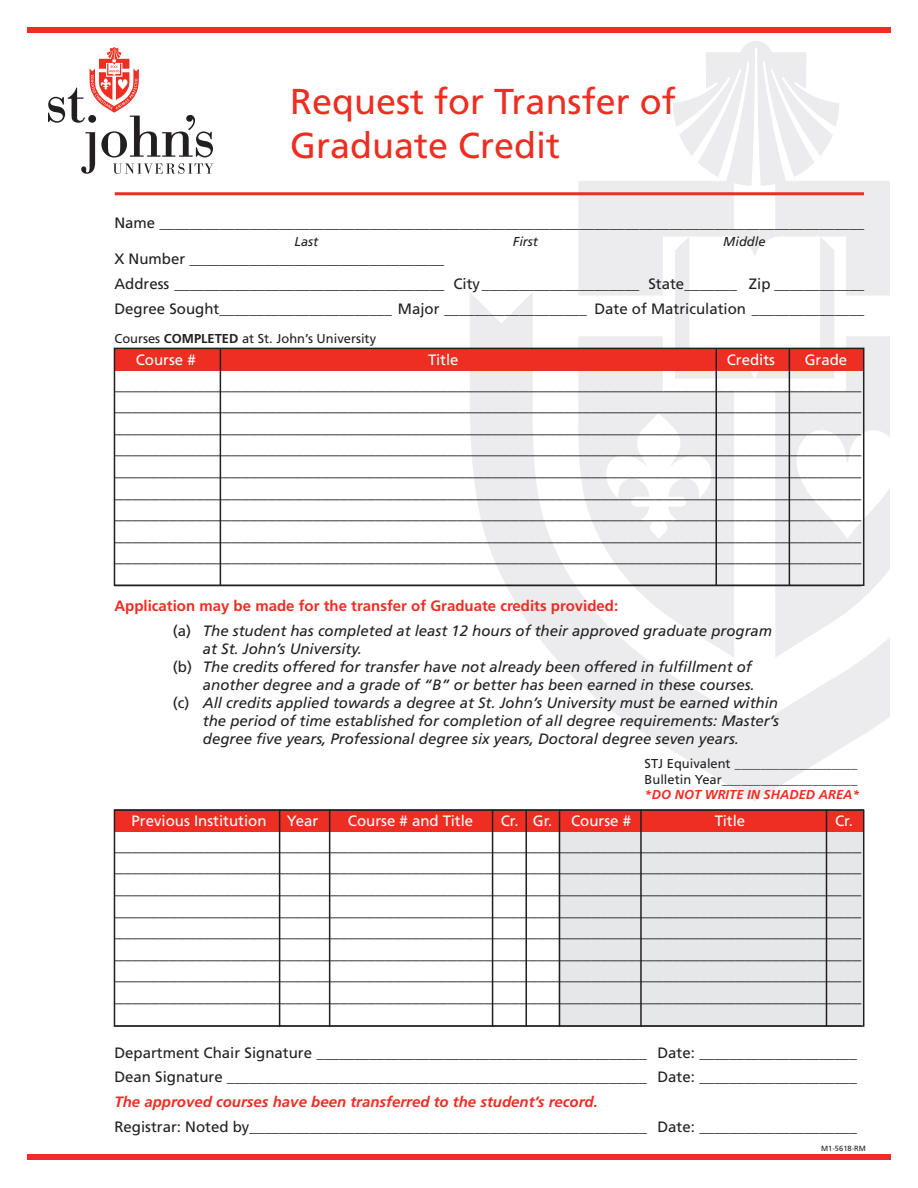
<style>
.page{position:relative;width:918px;height:1188px;background:#fff}
.page>*{position:absolute;margin:0;border:0;box-sizing:border-box;transform-origin:0 0}
.t1{font:36px/43.2px "Frutiger LT";color:#ee2e22}
.t2{font:18px "Times";color:#231f20}
.t3{font:15px "Frutiger LT";color:#231f20}
.t4{font:italic 15px/18px "Frutiger LT";color:#231f20}
.t5{font:15px "Frutiger LT";color:#fff}
.t6{font:700 15px "Frutiger LT";color:#ee2e22}
.t7{font:italic 700 15px "Frutiger LT";color:#ee2e22}
.t8{font:12.9px "Frutiger LT";color:#231f20}
.t9{font:italic 700 12.9px "Frutiger LT";color:#ee2e22}
.t10{font:italic 12.9px "Frutiger LT";color:#231f20}
.t11{font:7.5px "Frutiger LT";color:#231f20}
.s1{font-weight:700}
.s2{font-style:normal}
</style>
<div class="page">
<div style="left:27px;top:1154px;width:864px;height:6px;background:#ee2e22"></div>
<svg style="left:468px;top:292px;width:421px;height:509px"></svg>
<svg style="left:578px;top:41px;width:311px;height:617px"></svg>
<div style="left:559px;top:809px;width:305px;height:218px;background:#e6e7e9"></div>
<div style="left:114px;top:348px;width:750px;height:23px;background:#ee2e22"></div>
<div style="left:114px;top:809px;width:750px;height:23px;background:#ee2e22"></div>
<svg style="left:48px;top:47px;width:166px;height:127px"></svg>
<hr style="left:115px;top:192px;width:749px;height:3px;background:#ee2e22">
<hr style="left:220px;top:348px;width:1px;height:237px;background:#231f20">
<hr style="left:279px;top:809px;width:1px;height:218px;background:#231f20">
<hr style="left:329px;top:809px;width:1px;height:218px;background:#231f20">
<hr style="left:492px;top:809px;width:1px;height:218px;background:#231f20">
<hr style="left:525px;top:809px;width:2px;height:218px;background:#231f20">
<hr style="left:559px;top:809px;width:1px;height:218px;background:#231f20">
<hr style="left:716px;top:348px;width:1px;height:237px;background:#231f20">
<hr style="left:640px;top:809px;width:2px;height:218px;background:#231f20">
<hr style="left:789px;top:348px;width:1px;height:237px;background:#231f20">
<hr style="left:826px;top:809px;width:1px;height:218px;background:#231f20">
<div style="left:27px;top:27px;width:864px;height:6px;background:#ee2e22"></div>
<div style="left:114px;top:348px;width:750px;height:238px;border:2px solid #231f20"></div>
<div style="left:114px;top:809px;width:750px;height:218px;border:2px solid #231f20"></div>
<p class="t1" style="left:290px;top:80px;width:387px">Request for Transfer of<br>Graduate Credit</p>
<p class="t3" style="left:114px;top:214px;width:751px">Name ______________________________________________________________________________________________</p>
<p class="t10" style="left:295px;top:234px;width:25px">Last</p>
<p class="t10" style="left:513px;top:234px;width:27px">First</p>
<p class="t10" style="left:723px;top:234px;width:44px">Middle</p>
<p class="t3" style="left:114px;top:250px;width:331px">X Number __________________________________</p>
<p class="t3" style="left:114px;top:275px;width:751px">Address ____________________________________ City_____________________ State_______ Zip ____________</p>
<p class="t3" style="left:114px;top:300px;width:751px">Degree Sought_______________________ Major ___________________ Date of Matriculation _______________</p>
<p class="t8" style="left:114px;top:331px;width:263px">Courses <span class="s1">COMPLETED</span> at St. John’s University</p>
<p class="t5" style="left:136px;top:351px;width:62px">Course #</p>
<p class="t5" style="left:428px;top:351px;width:32px">Title</p>
<p class="t5" style="left:727px;top:351px;width:50px">Credits</p>
<p class="t5" style="left:805px;top:351px;width:44px">Grade</p>
<p class="t2" style="left:114px;top:367px;width:748px">___________________________________________________________________________________</p>
<p class="t2" style="left:114px;top:388px;width:748px">___________________________________________________________________________________</p>
<p class="t2" style="left:114px;top:410px;width:748px">___________________________________________________________________________________</p>
<p class="t2" style="left:114px;top:432px;width:748px">___________________________________________________________________________________</p>
<p class="t2" style="left:114px;top:453px;width:748px">___________________________________________________________________________________</p>
<p class="t2" style="left:114px;top:475px;width:748px">___________________________________________________________________________________</p>
<p class="t2" style="left:114px;top:496px;width:748px">___________________________________________________________________________________</p>
<p class="t2" style="left:114px;top:518px;width:748px">___________________________________________________________________________________</p>
<p class="t2" style="left:114px;top:540px;width:748px">___________________________________________________________________________________</p>
<p class="t2" style="left:114px;top:561px;width:748px">___________________________________________________________________________________</p>
<p class="t6" style="left:114px;top:597px;width:505px">Application may be made for the transfer of Graduate credits provided:</p>
<p class="t4" style="left:203px;top:622px;width:571px;text-indent:-30px"><span class="s2">(a)</span> The student has completed at least 12 hours of their approved graduate program at St. John’s University.</p>
<p class="t4" style="left:173px;top:658px;width:583px;text-align:right"><span class="s2">(b)</span> The credits offered for transfer have not already been offered in fulfillment of another degree and a grade of “B” or better has been earned in these courses.</p>
<p class="t4" style="left:203px;top:694px;width:578px;text-align:justify;text-indent:-30px"><span class="s2">(c)</span> All credits applied towards a degree at St. John’s University must be earned within the period of time established for completion of all degree requirements: Master’s degree five years, Professional degree six years, Doctoral degree seven years.</p>
<p class="t8" style="left:645px;top:756px;width:214px">STJ Equivalent ___________________</p>
<p class="t8" style="left:645px;top:771px;width:214px">Bulletin Year_____________________</p>
<p class="t9" style="left:645px;top:787px;width:217px">*DO NOT WRITE IN SHADED AREA*</p>
<p class="t5" style="left:132px;top:812px;width:137px">Previous Institution</p>
<p class="t5" style="left:287px;top:812px;width:33px">Year</p>
<p class="t5" style="left:348px;top:812px;width:127px">Course # and Title</p>
<p class="t5" style="left:501px;top:812px;width:53px">Cr. Gr.</p>
<p class="t5" style="left:571px;top:812px;width:62px">Course #</p>
<p class="t5" style="left:715px;top:812px;width:32px">Title</p>
<p class="t5" style="left:835px;top:812px;width:19px">Cr.</p>
<p class="t2" style="left:114px;top:828px;width:748px">___________________________________________________________________________________</p>
<p class="t2" style="left:114px;top:849px;width:748px">___________________________________________________________________________________</p>
<p class="t2" style="left:114px;top:871px;width:748px">___________________________________________________________________________________</p>
<p class="t2" style="left:114px;top:893px;width:748px">___________________________________________________________________________________</p>
<p class="t2" style="left:114px;top:914px;width:748px">___________________________________________________________________________________</p>
<p class="t2" style="left:114px;top:936px;width:748px">___________________________________________________________________________________</p>
<p class="t2" style="left:114px;top:957px;width:748px">___________________________________________________________________________________</p>
<p class="t2" style="left:114px;top:979px;width:748px">___________________________________________________________________________________</p>
<p class="t2" style="left:114px;top:1001px;width:748px">___________________________________________________________________________________</p>
<p class="t3" style="left:114px;top:1044px;width:744px">Department Chair Signature ____________________________________________ Date: _____________________</p>
<p class="t3" style="left:114px;top:1068px;width:744px">Dean Signature ________________________________________________________ Date: _____________________</p>
<p class="t7" style="left:114px;top:1093px;width:485px">The approved courses have been transferred to the student’s record.</p>
<p class="t3" style="left:114px;top:1118px;width:744px">Registrar: Noted by_____________________________________________________ Date: _____________________</p>
<p class="t11" style="left:821px;top:1144px;width:46px">M1-5618-RM</p>
</div>
